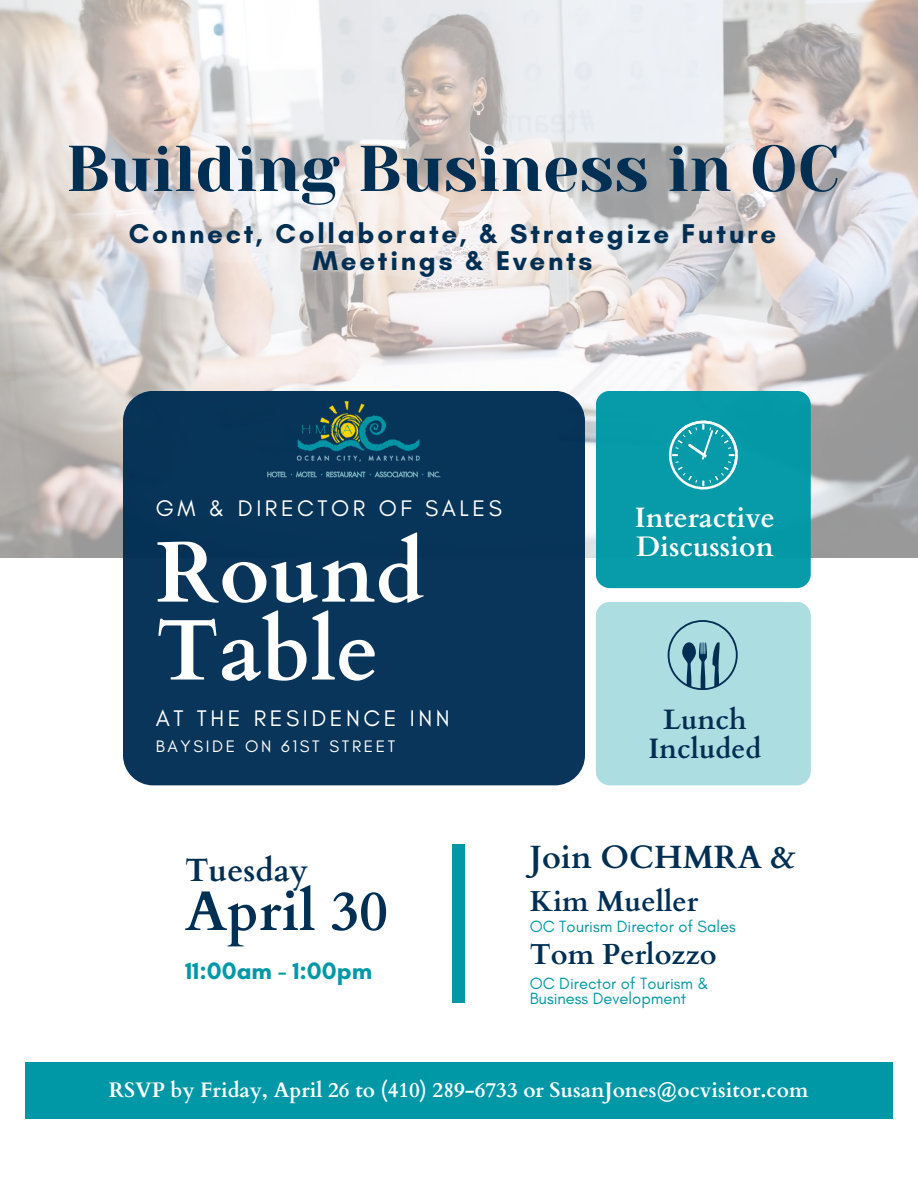
<style>
.page{position:relative;width:918px;height:1188px;background:#fff}
.page>*{position:absolute;margin:0;border:0;box-sizing:border-box;transform-origin:0 0}
.t1{font:700 86.25px/77.8px "Cardo";color:#fff}
.t2{font:64.5px "Yeseva One";color:#002f54}
.t3{font:700 55.95px "Cardo";color:#002f54}
.t4{font:700 32.25px "Cardo";color:#002f54}
.t5{font:700 28.8px "Cardo";color:#002f54}
.t6{font:700 28.05px/29.2px "Cardo";color:#fff}
.t7{font:700 28.05px/29.2px "Cardo";color:#002f54;text-align:center}
.t8{font:700 27.6px/27px "Glacial Indifference";letter-spacing:.1em;color:#002f54;text-align:center}
.t9{font:700 24.15px "Glacial Indifference";color:#0098a7}
.t10{font:22.95px "Glacial Indifference";letter-spacing:.155em;color:#fff}
.t11{font:700 21px "Cardo";color:#fff}
.t12{font:16.95px "Glacial Indifference";letter-spacing:.155em;color:#fff}
.t13{font:16.5px/14.7px "Glacial Indifference";color:#0098a7}
</style>
<div class="page">
<img style="left:0;top:0;width:918px;height:558px">
<div style="left:123px;top:391px;width:462px;height:394px;background:#083559;border-radius:30px"></div>
<div style="left:453px;top:845px;width:12px;height:158px;background:#0098a7"></div>
<div style="left:596px;top:602px;width:215px;height:183px;background:#aadce1;border-radius:14px"></div>
<div style="left:596px;top:391px;width:215px;height:197px;background:#079aa9;border-radius:14px"></div>
<div style="left:25px;top:1062px;width:867px;height:57px;background:#0098a7"></div>
<svg style="left:668px;top:420px;width:70px;height:70px"></svg>
<img style="left:267px;top:402px;width:173px;height:76px">
<svg style="left:668px;top:620px;width:69px;height:70px"></svg>
<h2 class="t2" style="left:66px;top:132px;width:775px">Building Business in OC</h2>
<h3 class="t8" style="left:129px;top:220px;width:649px">Connect, Collaborate, &amp; Strategize Future<br>Meetings &amp; Events</h3>
<h3 class="t10" style="left:156px;top:494px;width:348px">GM &amp; DIRECTOR OF SALES</h3>
<h1 class="t1" style="left:156px;top:536px;width:270px">Round<br>Table</h1>
<h3 class="t10" style="left:156px;top:705px;width:295px">AT THE RESIDENCE INN</h3>
<p class="t12" style="left:156px;top:736px;width:241px">BAYSIDE ON 61ST STREET</p>
<h3 class="t6" style="left:635px;top:503px;width:141px">Interactive<br>Discussion</h3>
<h3 class="t7" style="left:648px;top:705px;width:115px">Lunch<br>Included</h3>
<h3 class="t4" style="left:185px;top:849px;width:125px">Tuesday</h3>
<h3 class="t3" style="left:185px;top:875px;width:204px">April 30</h3>
<h3 class="t9" style="left:185px;top:956px;width:189px">11:00am - 1:00pm</h3>
<h3 class="t4" style="left:530px;top:836px;width:268px">Join OCHMRA &amp;</h3>
<h3 class="t5" style="left:530px;top:883px;width:170px">Kim Mueller</h3>
<p class="t13" style="left:530px;top:919px;width:208px">OC Tourism Director of Sales</p>
<h3 class="t5" style="left:530px;top:936px;width:188px">Tom Perlozzo</h3>
<p class="t13" style="left:530px;top:976px;width:181px">OC Director of Tourism &amp;<br>Business Development</p>
<p class="t11" style="left:109px;top:1077px;width:701px">RSVP by Friday, April 26 to (410) 289-6733 or SusanJones@ocvisitor.com</p>
</div>
